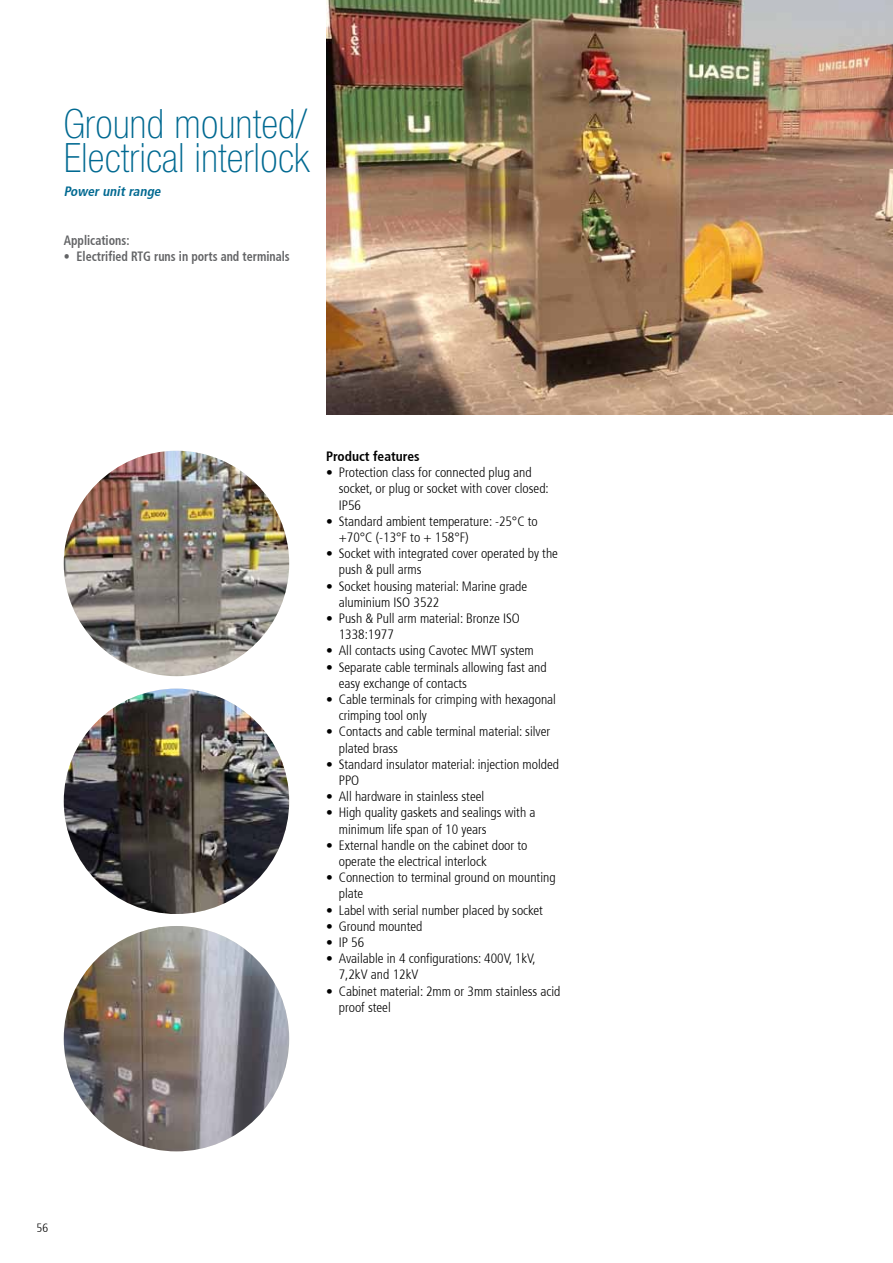
<style>
.page{position:relative;width:893px;height:1263px;background:#fff}
.page>*{position:absolute;margin:0;border:0;box-sizing:border-box;transform-origin:0 0}
.t1{font:100 condensed 40.5px/34.5px "Helvetica Neue LT Pro";letter-spacing:.01em;color:#006991}
.t2{font:300 condensed 13.5px/16.2px "Frutiger 47";color:#000}
.t3{font:700 condensed 13.5px "Frutiger 67";color:#636466;scale:.89 1}
.t4{font:700 condensed 13.5px "Frutiger 67";color:#000}
.t5{font:italic 700 condensed 13.5px "Frutiger 67";color:#006991}
.t6{font:300 condensed 12px "Frutiger 47";color:#000}
</style>
<div class="page">
<img style="left:64px;top:451px;width:225px;height:225px;border-radius:113px">
<img style="left:64px;top:689px;width:225px;height:225px;border-radius:113px">
<img style="left:64px;top:926px;width:225px;height:225px;border-radius:113px">
<img style="left:326px;top:0;width:567px;height:415px">
<h1 class="t1" style="left:64px;top:108px;width:248px">Ground mounted/<br>Electrical interlock</h1>
<p class="t5" style="left:64px;top:184px;width:101px">Powerunitrange</p>
<p class="t3" style="left:64px;top:232px;width:75px">Applications:</p>
<p class="t3" style="left:64px;top:248px;width:255px">• Electrified RTG runs in ports and terminals</p>
<p class="t4" style="left:326px;top:448px;width:95px">Product features</p>
<p class="t2" style="left:339px;top:464px;width:212px;text-indent:-13px">• Protection class for connected plug and socket, or plug or socket with cover closed:<br>IP56</p>
<p class="t2" style="left:339px;top:513px;width:201px;text-indent:-13px">• Standard ambient temperature: -25°C to +70°C (-13°F to + 158°F)</p>
<p class="t2" style="left:339px;top:545px;width:221px;text-indent:-13px">• Socket with integrated cover operated by the push &amp; pull arms</p>
<p class="t2" style="left:339px;top:578px;width:190px;text-indent:-13px">• Socket housing material: Marine grade aluminium ISO 3522</p>
<p class="t2" style="left:339px;top:610px;width:182px;text-indent:-13px">• Push &amp; Pull arm material: Bronze ISO<br>1338:1977</p>
<p class="t2" style="left:326px;top:643px;width:209px">• All contacts using Cavotec MWT system</p>
<p class="t2" style="left:339px;top:659px;width:209px;text-indent:-13px">• Separate cable terminals allowing fast and easy exchange of contacts</p>
<p class="t2" style="left:339px;top:691px;width:219px;text-indent:-13px">• Cable terminals for crimping with hexagonal crimping tool only</p>
<p class="t2" style="left:339px;top:724px;width:213px;text-indent:-13px">• Contacts and cable terminal material: silver plated brass</p>
<p class="t2" style="left:339px;top:756px;width:222px;text-indent:-13px">• Standard insulator material: injection molded<br>PPO</p>
<p class="t2" style="left:326px;top:788px;width:160px">• All hardware in stainless steel</p>
<p class="t2" style="left:339px;top:805px;width:198px;text-indent:-13px">• High quality gaskets and sealings with a minimum life span of 10 years</p>
<p class="t2" style="left:339px;top:837px;width:190px;text-indent:-13px">• External handle on the cabinet door to operate the electrical interlock</p>
<p class="t2" style="left:339px;top:869px;width:218px;text-indent:-13px">• Connection to terminal ground on mounting plate</p>
<p class="t2" style="left:326px;top:902px;width:218px">• Label with serial number placed by socket</p>
<p class="t2" style="left:326px;top:918px;width:98px">• Ground mounted</p>
<p class="t2" style="left:326px;top:934px;width:40px">• IP 56</p>
<p class="t2" style="left:339px;top:950px;width:198px;text-indent:-13px">• Available in 4 configurations: 400V, 1kV,<br>7,2kV and 12kV</p>
<p class="t2" style="left:339px;top:983px;width:223px;text-indent:-13px">• Cabinet material: 2mm or 3mm stainless acid proof steel</p>
<p class="t6" style="left:36px;top:1221px;width:13px">56</p>
</div>
